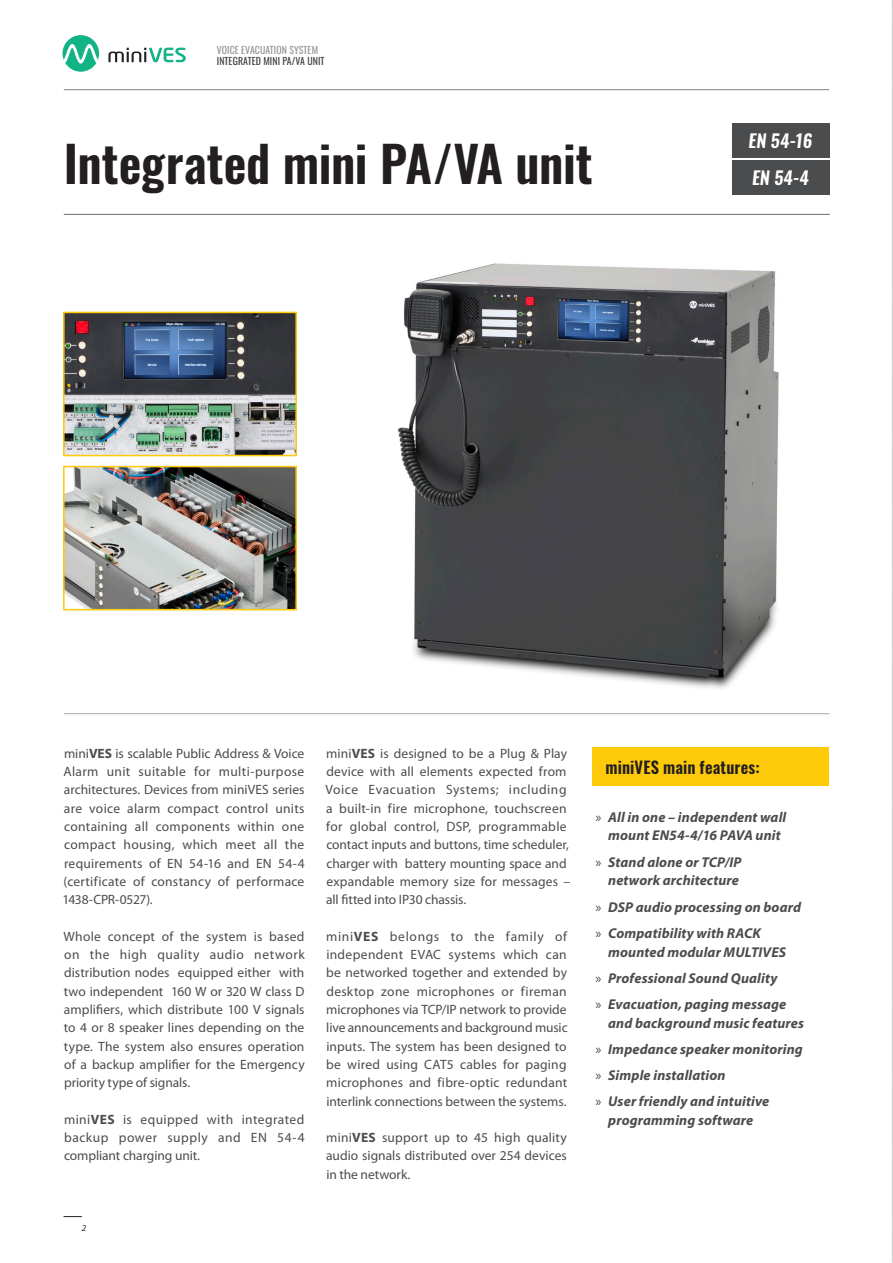
<style>
.page{position:relative;width:893px;height:1263px;background:#fff}
.page>*{position:absolute;margin:0;border:0;box-sizing:border-box;transform-origin:0 0}
.t1{font:600 49.5px "Oswald";letter-spacing:-.005em;color:#231f20}
.Bullety_-_second{font:italic 600 18px "Oswald";letter-spacing:-.01em;color:#fff}
.t2{font:600 16.5px "Oswald";letter-spacing:.005em;color:#231f20}
.t3{font:italic 700 14.25px/18.8px "Myriad Pro";letter-spacing:.01em;color:#4b4c4d;text-align:center}
.p_9_5_14{font:13.5px/18.3px "Myriad Pro";letter-spacing:.01em;color:#4b4c4d;text-align:justify}
.t4{font:9.75px "Oswald";letter-spacing:.01em;color:#3e3e3f}
.t5{font:9.75px "Oswald";letter-spacing:.01em;color:#939598}
.t6{font:italic 9px "Myriad Pro";color:#231f20}
.s1{font-weight:700}
.s2{font-weight:400;font-style:normal}
</style>
<div class="page">
<hr style="left:64px;top:89px;width:765px;height:1px;background:#808285">
<svg style="left:108px;top:48px;width:78px;height:14px"></svg>
<svg style="left:63px;top:35px;width:36px;height:37px"></svg>
<svg style="left:64px;top:1216px;width:18px;height:1px"></svg>
<hr style="left:64px;top:713px;width:765px;height:1px;background:#a8a9ad">
<div style="left:593px;top:748px;width:236px;height:38px;background:#feca0a"></div>
<img style="left:66px;top:315px;width:228px;height:138px">
<div style="left:63px;top:312px;width:234px;height:144px;border:2px solid #feca0a"></div>
<img style="left:66px;top:469px;width:228px;height:138px">
<div style="left:63px;top:466px;width:234px;height:144px;border:2px solid #feca0a"></div>
<img style="left:398px;top:263px;width:381px;height:426px">
<hr style="left:64px;top:214px;width:766px;height:1px;background:#6c6d70">
<div style="left:732px;top:160px;width:97px;height:34px;background:#4b4c4d"></div>
<div style="left:732px;top:123px;width:97px;height:34px;background:#4b4c4d"></div>
<svg style="left:892px;top:0;width:1px;height:1263px"></svg>
<p class="t5" style="left:217px;top:43px;width:103px">VOICE EVACUATION SYSTEM</p>
<p class="t4" style="left:217px;top:55px;width:109px">INTEGRATED MINI PA/VA UNIT</p>
<p class="t1" style="left:64px;top:129px;width:531px">Integrated mini PA/VA unit</p>
<p class="Bullety_-_second" style="left:749px;top:128px;width:65px">EN 54-16</p>
<p class="Bullety_-_second" style="left:752px;top:165px;width:58px">EN 54-4</p>
<p class="p_9_5_14" style="left:62px;top:744px;width:244px">mini<span class="s1">VES</span> is scalable Public Address &amp; Voice Alarm unit suitable for multi-purpose architectures. Devices from miniVES series are voice alarm compact control units containing all components within one compact housing, which meet all the requirements of EN 54-16 and EN 54-4 (certificate of constancy of performace 1438-CPR-0527).</p>
<p class="p_9_5_14" style="left:64px;top:927px;width:243px">Whole concept of the system is based on the high quality audio network distribution nodes equipped either with two independent 160 W or 320 W class D amplifiers, which distribute 100 V signals to 4 or 8 speaker lines depending on the type. The system also ensures operation of a backup amplifier for the Emergency priority type of signals.</p>
<p class="p_9_5_14" style="left:64px;top:1110px;width:242px">mini<span class="s1">VES</span> is equipped with integrated backup power supply and EN 54-4 compliant charging unit.</p>
<p class="t6" style="left:82px;top:1223px;width:6px">2</p>
<p class="p_9_5_14" style="left:326px;top:744px;width:246px;text-align:left">mini<span class="s1">VES</span> is designed to be a Plug &amp; Play device with all elements expected from Voice Evacuation Systems; including a built-in fire microphone, touchscreen for global control, DSP, programmable contact inputs and buttons, time scheduler, charger with battery mounting space and expandable memory size for messages – all fitted into IP30 chassis.</p>
<p class="p_9_5_14" style="left:326px;top:927px;width:243px">mini<span class="s1">VES</span> belongs to the family of independent EVAC systems which can be networked together and extended by desktop zone microphones or fireman microphones via TCP/IP network to provide live announcements and background music inputs. The system has been designed to be wired using CAT5 cables for paging microphones and fibre-optic redundant interlink connections between the systems.</p>
<p class="p_9_5_14" style="left:326px;top:1128px;width:242px">mini<span class="s1">VES</span> support up to 45 high quality audio signals distributed over 254 devices in the network.</p>
<p class="t2" style="left:606px;top:755px;width:155px">miniVES main features:</p>
<p class="t3" style="left:595px;top:807px;width:192px"><span class="s2">»</span> All in one – independent wall mount EN54-4/16 PAVA unit</p>
<p class="t3" style="left:595px;top:852px;width:148px;text-align:right"><span class="s2">»</span> Stand alone or TCP/IP network architecture</p>
<p class="t3" style="left:595px;top:897px;width:207px"><span class="s2">»</span> DSP audio processing on board</p>
<p class="t3" style="left:608px;top:923px;width:179px;text-align:left;text-indent:-13px"><span class="s2">»</span> Compatibility with RACK mounted modular MULTIVES</p>
<p class="t3" style="left:595px;top:968px;width:184px"><span class="s2">»</span> Professional Sound Quality</p>
<p class="t3" style="left:608px;top:994px;width:197px;text-align:left;text-indent:-13px"><span class="s2">»</span> Evacuation, paging message and background music features</p>
<p class="t3" style="left:595px;top:1039px;width:209px"><span class="s2">»</span> Impedance speaker monitoring</p>
<p class="t3" style="left:595px;top:1065px;width:132px"><span class="s2">»</span> Simple installation</p>
<p class="t3" style="left:595px;top:1091px;width:175px"><span class="s2">»</span> User friendly and intuitive programming software</p>
</div>
